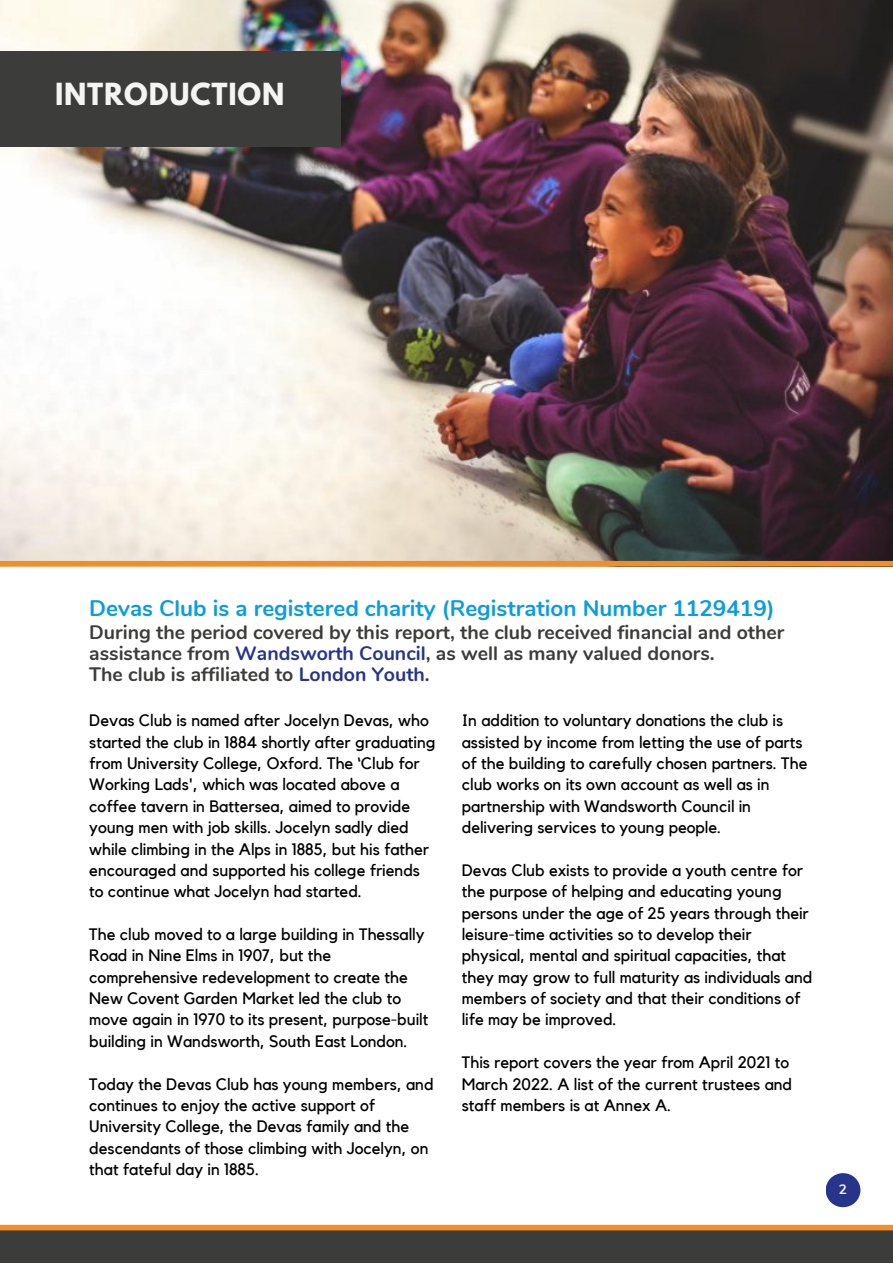
<style>
.page{position:relative;width:893px;height:1264px;background:#fff}
.page>*{position:absolute;margin:0;border:0;box-sizing:border-box;transform-origin:0 0}
.t1{font:700 27px "League Spartan";letter-spacing:.03em;color:#f4f4f4}
.t2{font:700 22.5px "Nunito";color:#0d9ddb}
.t3{font:700 19.5px/21.3px "Nunito";color:#3c3c3b}
.t4{font:16.5px/21.3px "Kollektif";color:#000}
.t5{font:700 13.65px "Nunito";color:#f4f4f4}
.s1{color:#27348b}
</style>
<div class="page">
<img style="left:0;top:0;width:892px;height:567px">
<div style="left:0;top:52px;width:340px;height:94px;background:#3c3c3b"></div>
<div style="left:0;top:1227px;width:892px;height:35px;background:#3c3c3b"></div>
<div style="left:0;top:1224px;width:892px;height:6px;background:#f28d28"></div>
<div style="left:825px;top:1173px;width:35px;height:34px;background:#27348b;border-radius:50%"></div>
<div style="left:0;top:561px;width:892px;height:5px;background:#f28d28"></div>
<p class="t1" style="left:55px;top:81px;width:231px">INTRODUCTION</p>
<p class="t2" style="left:89px;top:593px;width:687px">Devas Club is a registered charity (Registration Number 1129419)</p>
<p class="t3" style="left:89px;top:621px;width:696px">During the period covered by this report, the club received financial and other assistance from <span class="s1">Wandsworth Council</span>, as well as many valued donors.</p>
<p class="t3" style="left:89px;top:664px;width:342px">The club is affiliated to <span class="s1">London Youth</span>.</p>
<p class="t4" style="left:89px;top:710px;width:348px">Devas Club is named after Jocelyn Devas, who started the club in 1884 shortly after graduating from University College, Oxford. The ‘Club for Working Lads', which was located above a coffee tavern in Battersea, aimed to provide young men with job skills. Jocelyn sadly died while climbing in the Alps in 1885, but his father encouraged and supported his college friends to continue what Jocelyn had started.</p>
<p class="t4" style="left:89px;top:924px;width:340px">The club moved to a large building in Thessally Road in Nine Elms in 1907, but the comprehensive redevelopment to create the New Covent Garden Market led the club to move again in 1970 to its present, purpose-built building in Wandsworth, South East London.</p>
<p class="t4" style="left:89px;top:1073px;width:346px">Today the Devas Club has young members, and continues to enjoy the active support of University College, the Devas family and the descendants of those climbing with Jocelyn, on that fateful day in 1885.</p>
<p class="t4" style="left:461px;top:710px;width:347px">In addition to voluntary donations the club is assisted by income from letting the use of parts of the building to carefully chosen partners. The club works on its own account as well as in partnership with Wandsworth Council in delivering services to young people.</p>
<p class="t4" style="left:461px;top:860px;width:352px">Devas Club exists to provide a youth centre for the purpose of helping and educating young persons under the age of 25 years through their leisure-time activities so to develop their physical, mental and spiritual capacities, that they may grow to full maturity as individuals and members of society and that their conditions of life may be improved.</p>
<p class="t4" style="left:461px;top:1052px;width:332px">This report covers the year from April 2021 to<br>March 2022. A list of the current trustees and staff members is at Annex A.</p>
<p class="t5" style="left:838px;top:1179px;width:10px">2</p>
</div>
